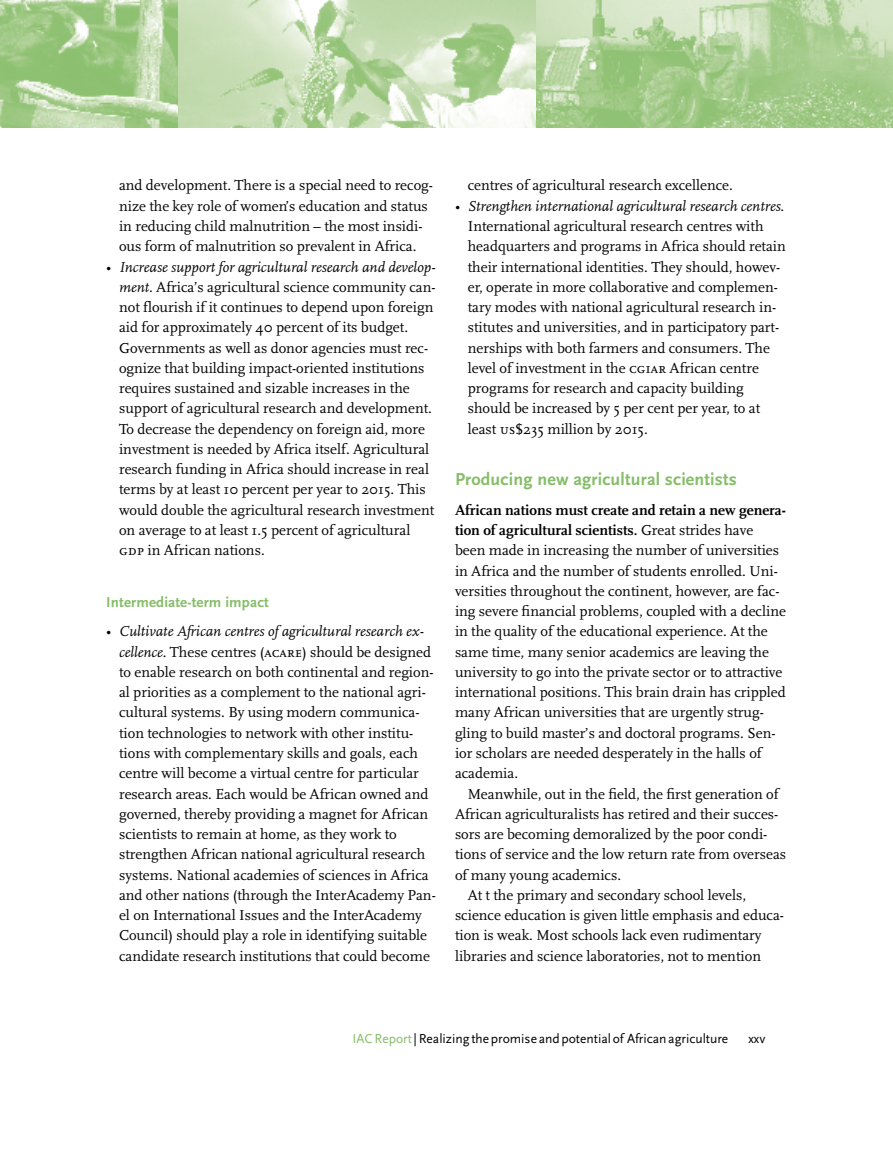
<style>
.page{position:relative;width:893px;height:1149px;background:#fff}
.page>*{position:absolute;margin:0;border:0;box-sizing:border-box;transform-origin:0 0}
.kop_2{font:700 18px "Scala Sans";letter-spacing:.01em;color:#85bd68}
.opsomming{font:15px/20.2px "Scala";color:#000}
.bodytekst_zi{font:15px/20.2px "Scala";color:#000}
.bodytekst_met_inspringen{font:15px/20.2px "Scala";color:#000}
.kop_2-2{font:700 15px "Scala Sans";letter-spacing:.01em;color:#85bd68}
.t1{font:13.5px "Scala Sans";color:#000}
.s1{font-style:italic}
.s2{font-family:"Scala Caps"}
.s3{font-weight:700}
.s4{color:#85bd68}
</style>
<div class="page">
<img style="left:0;top:0;width:893px;height:128px">
<p class="opsomming" style="left:119px;top:176px;width:315px">and development. There is a special need to recog&shy;nize the key role of women’s education and status in reducing child malnutrition – the most insidi&shy;ous form of malnutrition so prevalent in Africa.</p>
<p class="opsomming" style="left:119px;top:257px;width:318px;text-indent:-13px">• <span class="s1">Increase support for agricultural research and develop&shy;ment</span>. Africa’s agricultural science community can&shy;not flourish if it continues to depend upon foreign aid for approximately 40 percent of its budget.<br>Governments as well as donor agencies must rec&shy;ognize that building impact-oriented institutions requires sustained and sizable increases in the support of agricultural research and development.<br>To decrease the dependency on foreign aid, more investment is needed by Africa itself. Agricultural research funding in Africa should increase in real terms by at least 10 percent per year to 2015. This would double the agricultural research investment on average to at least 1.5 percent of agricultural <span class="s2">gdp</span> in African nations.</p>
<p class="kop_2-2" style="left:106px;top:593px;width:164px">Intermediate-term impact</p>
<p class="opsomming" style="left:119px;top:621px;width:318px;text-indent:-13px">• <span class="s1">Cultivate African centres of agricultural research ex&shy;cellence</span>. These centres (<span class="s2">acare</span>) should be designed to enable research on both continental and region&shy;al priorities as a complement to the national agri&shy;cultural systems. By using modern communica&shy;tion technologies to network with other institu&shy;tions with complementary skills and goals, each centre will become a virtual centre for particular research areas. Each would be African owned and governed, thereby providing a magnet for African scientists to remain at home, as they work to strengthen African national agricultural research systems. National academies of sciences in Africa and other nations (through the InterAcademy Pan&shy;el on International Issues and the InterAcademy Council) should play a role in identifying suitable candidate research institutions that could become</p>
<p class="opsomming" style="left:468px;top:176px;width:267px">centres of agricultural research excellence.</p>
<p class="opsomming" style="left:468px;top:196px;width:320px;text-indent:-13px">• <span class="s1">Strengthen international agricultural research centres</span>.<br>International agricultural research centres with headquarters and programs in Africa should retain their international identities. They should, howev&shy;er, operate in more collaborative and complemen&shy;tary modes with national agricultural research in&shy;stitutes and universities, and in participatory part&shy;nerships with both farmers and consumers. The level of investment in the <span class="s2">cgiar</span> African centre programs for research and capacity building should be increased by 5 per cent per year, to at least <span class="s2">us</span>$235 million by 2015.</p>
<p class="kop_2" style="left:455px;top:469px;width:283px">Producing new agricultural scientists</p>
<p class="bodytekst_zi" style="left:455px;top:500px;width:332px"><span class="s3">African nations must create and retain a new genera&shy;tion of agricultural scientists.</span> Great strides have been made in increasing the number of universities in Africa and the number of students enrolled. Uni&shy;versities throughout the continent, however, are fac&shy;ing severe financial problems, coupled with a decline in the quality of the educational experience. At the same time, many senior academics are leaving the university to go into the private sector or to attractive international positions. This brain drain has crippled many African universities that are urgently strug&shy;gling to build master’s and doctoral programs. Sen&shy;ior scholars are needed desperately in the halls of academia.</p>
<p class="bodytekst_met_inspringen" style="left:455px;top:783px;width:333px;text-indent:13px">Meanwhile, out in the field, the first generation of African agriculturalists has retired and their succes&shy;sors are becoming demoralized by the poor condi&shy;tions of service and the low return rate from overseas of many young academics.</p>
<p class="bodytekst_met_inspringen" style="left:455px;top:884px;width:331px;text-indent:13px">At t the primary and secondary school levels, science education is given little emphasis and educa&shy;tion is weak. Most schools lack even rudimentary libraries and science laboratories, not to mention</p>
<p class="t1" style="left:353px;top:1030px;width:377px"><span class="s4">IAC Report</span>| Realizing the promise and potential of African agriculture</p>
<p class="t1" style="left:748px;top:1030px;width:18px">xxv</p>
</div>
